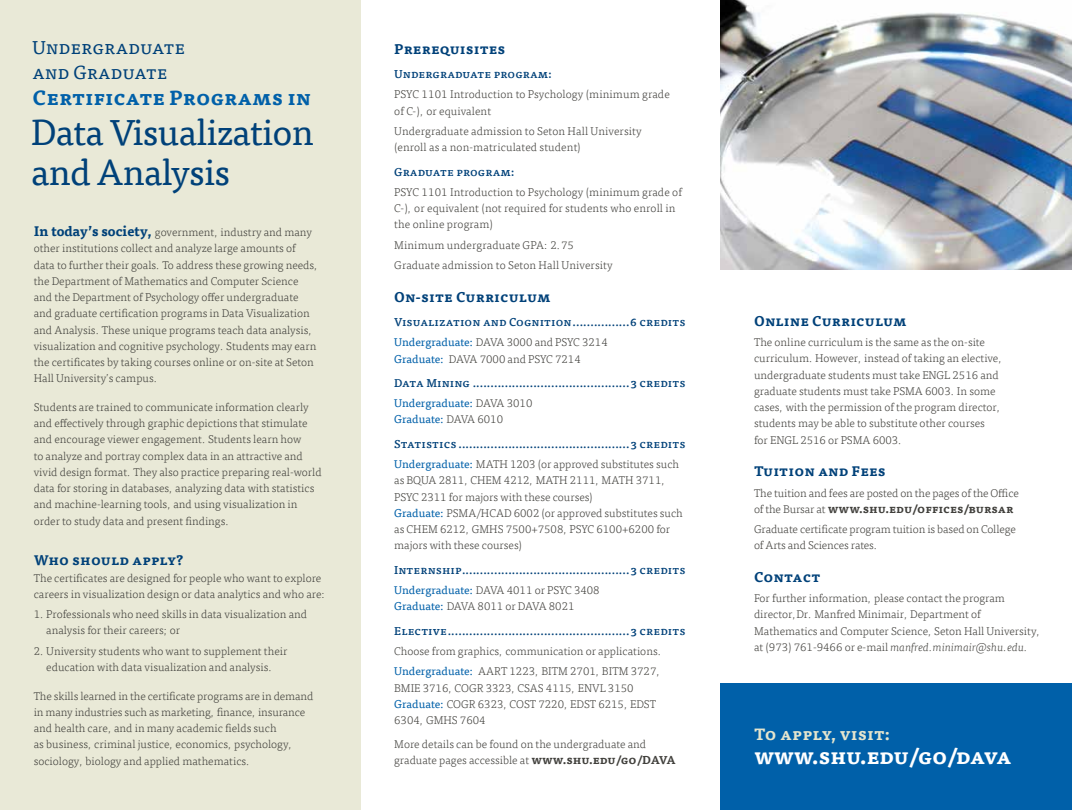
<style>
.page{position:relative;width:1072px;height:810px;background:#fff}
.page>*{position:absolute;margin:0;border:0;box-sizing:border-box;transform-origin:0 0}
.t1{font:36.25px/40px "Tisa Offc";letter-spacing:-.02em;color:#004179}
.t2{font:700 21.25px "Tisa Sc Offc";letter-spacing:-.02em;color:#fff}
.t3{font:700 20px "Tisa Sc Offc";color:#0060a9}
.t4{font:18.75px/25px "Tisa Sc Offc";color:#004179}
.t5{font:700 16.25px "Tisa Sc Offc";letter-spacing:.01em;color:#e4e5ce}
.t6{font:700 13.75px "Tisa Sc Offc";letter-spacing:.01em;color:#004179}
.t7{font:300 11.25px/16.2px "Tisa Offc";color:#403f3b}
.t8{font:500 11.25px "Tisa Sc Offc";letter-spacing:.01em;color:#004179}
.t9{font:11.25px/16.2px "Tisa Offc";color:#0060a9}
.t10{font:700 11.25px "Tisa Sc Offc";color:#403f3b}
.s1{font-weight:700;font-size:13.75px;color:#004179}
.s2{font-weight:400;color:#0060a9}
.s3{font-weight:300;color:#403f3b}
.s4{font-family:"Tisa Sc Offc";font-weight:700}
.s5{font-family:"Tisa Offc";font-weight:300}
.s6{font-style:italic}
</style>
<div class="page">
<div style="left:0;top:0;width:360px;height:810px;background:#e9e9d7"></div>
<img style="left:720px;top:0;width:352px;height:269px">
<div style="left:720px;top:684px;width:352px;height:126px;background:#0060a9"></div>
<h3 class="t4" style="left:32px;top:35px;width:154px">Undergraduate and Graduate</h3>
<h3 class="t3" style="left:32px;top:86px;width:280px">Certificate Programs in</h3>
<h1 class="t1" style="left:31px;top:113px;width:284px">Data Visualization and Analysis</h1>
<p class="t7" style="left:34px;top:225px;width:286px"><span class="s1">In today’s society,</span> government, industry and many other institutions collect and analyze large amounts of data to further their goals. To address these growing needs, the Department of Mathematics and Computer Science and the Department of Psychology offer undergraduate and graduate certification programs in Data Visualization and Analysis. These unique programs teach data analysis, visualization and cognitive psychology. Students may earn the certificates by taking courses online or on-site at Seton Hall University’s campus.</p>
<p class="t7" style="left:34px;top:399px;width:289px">Students are trained to communicate information clearly and effectively through graphic depictions that stimulate and encourage viewer engagement. Students learn how<br>to analyze and portray complex data in an attractive and vivid design format. They also practice preparing real-world data for storing in databases, analyzing data with statistics and machine-learning tools, and using visualization in order to study data and present findings.</p>
<p class="t6" style="left:34px;top:552px;width:151px">Who should apply?</p>
<p class="t7" style="left:34px;top:570px;width:293px">The certificates are designed for people who want to explore careers in visualization design or data analytics and who are:</p>
<p class="t7" style="left:46px;top:606px;width:262px;text-indent:-13px">1. Professionals who need skills in data visualization and analysis for their careers; or</p>
<p class="t7" style="left:34px;top:643px;width:255px;text-align:center">2. University students who want to supplement their education with data visualization and analysis.</p>
<p class="t7" style="left:34px;top:688px;width:281px">The skills learned in the certificate programs are in demand in many industries such as marketing, finance, insurance and health care, and in many academic fields such<br>as business, criminal justice, economics, psychology, sociology, biology and applied mathematics.</p>
<p class="t6" style="left:394px;top:41px;width:113px">Prerequisites</p>
<p class="t8" style="left:394px;top:68px;width:159px">Undergraduate program:</p>
<p class="t7" style="left:394px;top:87px;width:277px">PSYC 1101 Introduction to Psychology (minimum grade of C-), or equivalent</p>
<p class="t7" style="left:394px;top:123px;width:249px">Undergraduate admission to Seton Hall University (enroll as a non-matriculated student)</p>
<p class="t8" style="left:394px;top:165px;width:122px">Graduate program:</p>
<p class="t7" style="left:394px;top:184px;width:289px">PSYC 1101 Introduction to Psychology (minimum grade of<br>C-), or equivalent (not required for students who enroll in the online program)</p>
<p class="t7" style="left:394px;top:235px;width:220px;line-height:20.4px">Minimum undergraduate GPA: 2.75<br>Graduate admission to Seton Hall University</p>
<p class="t6" style="left:394px;top:288px;width:158px">On-site Curriculum</p>
<p class="t8" style="left:394px;top:315px;width:293px">Visualization and Cognition................6 credits</p>
<p class="t7" style="left:394px;top:335px;width:215px"><span class="s2">Undergraduate:</span> DAVA 3000 and PSYC 3214<br><span class="s2">Graduate:</span> DAVA 7000 and PSYC 7214</p>
<p class="t8" style="left:394px;top:376px;width:293px">Data Mining ............................................3 credits</p>
<p class="t9" style="left:394px;top:395px;width:140px">Undergraduate: <span class="s3">DAVA 3010<br></span>Graduate: <span class="s3">DAVA 6010</span></p>
<p class="t8" style="left:394px;top:437px;width:293px">Statistics ................................................3 credits</p>
<p class="t7" style="left:394px;top:456px;width:290px"><span class="s2">Undergraduate:</span> MATH 1203 (or approved substitutes such as BQUA 2811, CHEM 4212, MATH 2111, MATH 3711, PSYC 2311 for majors with these courses)<br><span class="s2">Graduate:</span> PSMA/HCAD 6002 (or approved substitutes such as CHEM 6212, GMHS 7500+7508, PSYC 6100+6200 for majors with these courses)</p>
<p class="t8" style="left:394px;top:563px;width:293px">Internship...............................................3 credits</p>
<p class="t7" style="left:394px;top:582px;width:207px"><span class="s2">Undergraduate:</span> DAVA 4011 or PSYC 3408<br><span class="s2">Graduate:</span> DAVA 8011 or DAVA 8021</p>
<p class="t8" style="left:394px;top:624px;width:293px">Elective...................................................3 credits</p>
<p class="t7" style="left:394px;top:641px;width:269px;line-height:20.4px">Choose from graphics, communication or applications.<br><span class="s2">Undergraduate:</span> AART 1223, BITM 2701, BITM 3727,</p>
<p class="t7" style="left:394px;top:680px;width:263px">BMIE 3716, COGR 3323, CSAS 4115, ENVL 3150<br><span class="s2">Graduate:</span> COGR 6323, COST 7220, EDST 6215, EDST<br>6304, GMHS 7604</p>
<p class="t7" style="left:394px;top:736px;width:283px">More details can be found on the undergraduate and graduate pages accessible at <span class="s4">www.shu.edu/go/DAVA</span></p>
<p class="t6" style="left:754px;top:313px;width:154px">Online Curriculum</p>
<p class="t7" style="left:754px;top:335px;width:250px">The online curriculum is the same as the on-site curriculum. However, instead of taking an elective, undergraduate students must take ENGL 2516 and graduate students must take PSMA 6003. In some cases, with the permission of the program director, students may be able to substitute other courses<br>for ENGL 2516 or PSMA 6003.</p>
<p class="t6" style="left:754px;top:463px;width:133px">Tuition and Fees</p>
<p class="t7" style="left:754px;top:485px;width:266px">The tuition and fees are posted on the pages of the Office</p>
<p class="t10" style="left:754px;top:502px;width:261px"><span class="s5">of the Bursar at</span> www.shu.edu/offices/bursar</p>
<p class="t7" style="left:754px;top:521px;width:263px">Graduate certificate program tuition is based on College of Arts and Sciences rates.</p>
<p class="t6" style="left:754px;top:569px;width:68px">Contact</p>
<p class="t7" style="left:754px;top:591px;width:288px">For further information, please contact the program director,Dr. Manfred Minimair, Department of Mathematics and Computer Science, Seton Hall University, at (973) 761-9466 or e-mail <span class="s6">manfred.minimair@shu.edu.</span></p>
<h3 class="t5" style="left:754px;top:724px;width:137px">To apply, visit:</h3>
<h2 class="t2" style="left:754px;top:744px;width:259px">www.shu.edu/go/dava</h2>
</div>
